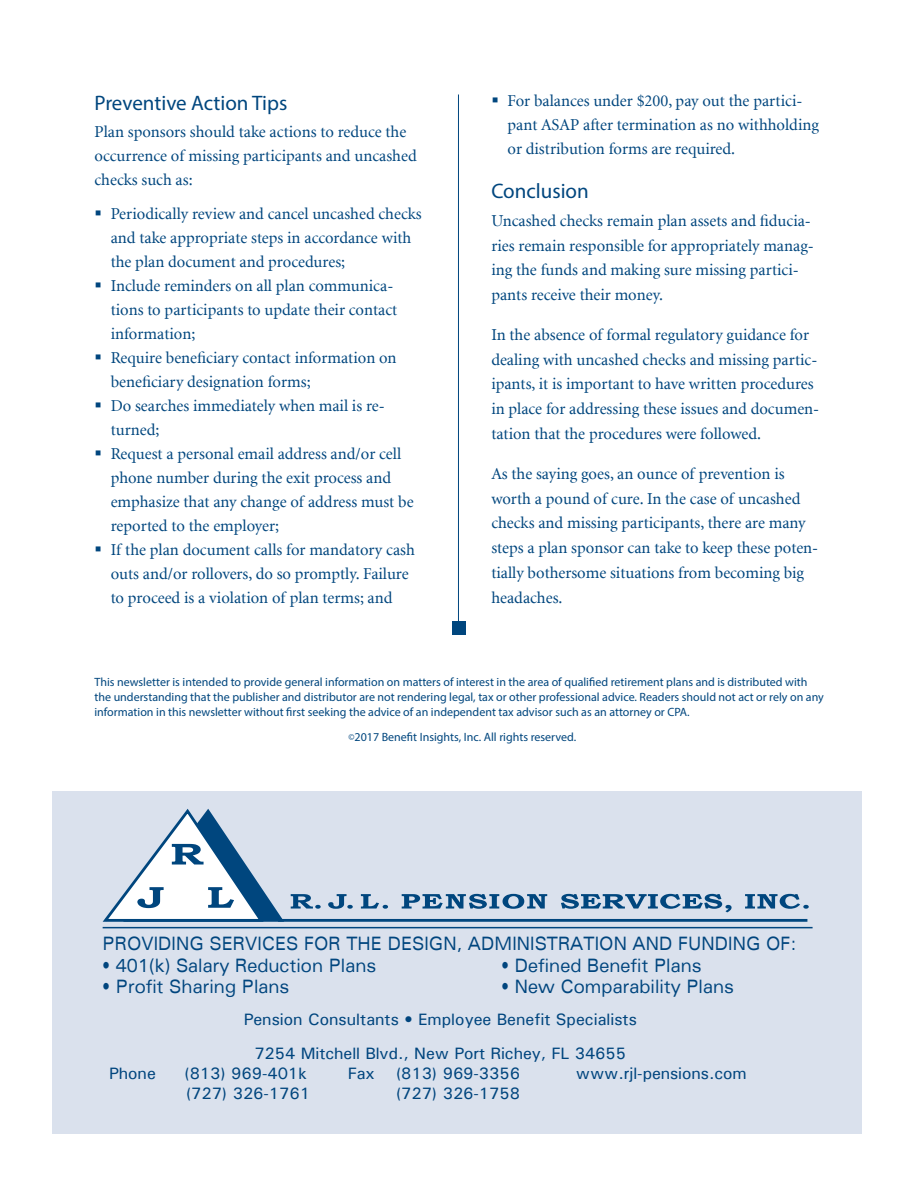
<style>
.page{position:relative;width:918px;height:1188px;background:#fff}
.page>*{position:absolute;margin:0;border:0;box-sizing:border-box;transform-origin:0 0}
.subhead{font:21px "Myriad Pro";color:#00467e}
.t1{font:expanded 18.6px "Univers";letter-spacing:.005em;color:#00457e;scale:.81 1}
.body{font:16.5px/24.8px "Minion";color:#00467e}
.bullets{font:16.5px/24px "Minion";color:#00467e}
.t2{font:500 16.5px "Univers";letter-spacing:-.005em;color:#00457e}
.bullet_last{font:16.5px/24px "Minion";color:#00467e}
.t3{font:12px/15px "Myriad Pro";color:#00467e}
.s1{font-size:9px}
</style>
<div class="page">
<hr style="left:458px;top:94px;width:1px;height:538px;background:#00467e">
<div style="left:452px;top:622px;width:13px;height:13px;background:#00467e"></div>
<div style="left:52px;top:792px;width:810px;height:342px;background:#dae1ed"></div>
<hr style="left:103px;top:927px;width:710px;height:1px;background:#00457e">
<svg style="left:328px;top:894px;width:25px;height:15px"></svg>
<svg style="left:361px;top:894px;width:27px;height:15px"></svg>
<svg style="left:402px;top:894px;width:145px;height:15px"></svg>
<svg style="left:561px;top:894px;width:171px;height:18px"></svg>
<svg style="left:745px;top:894px;width:64px;height:15px"></svg>
<svg style="left:103px;top:809px;width:218px;height:113px"></svg>
<hr style="left:278px;top:919px;width:529px;height:3px;background:#00467e">
<p class="subhead" style="left:94px;top:90px;width:195px">Preventive Action Tips</p>
<p class="body" style="left:94px;top:121px;width:324px;line-height:24px">Plan sponsors should take actions to reduce the occurrence of missing participants and uncashed checks such as:</p>
<p class="bullets" style="left:111px;top:203px;width:313px">Periodically review and cancel uncashed checks and take appropriate steps in accordance with the plan document and procedures;</p>
<p class="bullets" style="left:111px;top:275px;width:288px">Include reminders on all plan communica&shy;tions to participants to update their contact information;</p>
<p class="bullets" style="left:111px;top:347px;width:287px">Require beneficiary contact information on beneficiary designation forms;</p>
<p class="bullets" style="left:111px;top:395px;width:276px">Do searches immediately when mail is re&shy;turned;</p>
<p class="bullets" style="left:111px;top:443px;width:304px">Request a personal email address and/or cell phone number during the exit process and emphasize that any change of address must be reported to the employer;</p>
<p class="bullets" style="left:111px;top:539px;width:306px">If the plan document calls for mandatory cash outs and/or rollovers, do so promptly. Failure to proceed is a violation of plan terms; and</p>
<p class="bullet_last" style="left:508px;top:90px;width:313px">For balances under $200, pay out the partici&shy;pant ASAP after termination as no withholding or distribution forms are required.</p>
<p class="subhead" style="left:491px;top:178px;width:99px">Conclusion</p>
<p class="body" style="left:491px;top:209px;width:324px">Uncashed checks remain plan assets and fiducia&shy;ries remain responsible for appropriately manag&shy;ing the funds and making sure missing partici&shy;pants receive their money.</p>
<p class="body" style="left:491px;top:323px;width:329px">In the absence of formal regulatory guidance for dealing with uncashed checks and missing partic&shy;ipants, it is important to have written procedures in place for addressing these issues and documen&shy;tation that the procedures were followed.</p>
<p class="body" style="left:491px;top:462px;width:328px">As the saying goes, an ounce of prevention is worth a pound of cure. In the case of uncashed checks and missing participants, there are many steps a plan sponsor can take to keep these poten&shy;tially bothersome situations from becoming big headaches.</p>
<p class="t3" style="left:94px;top:674px;width:731px">This newsletter is intended to provide general information on matters of interest in the area of qualified retirement plans and is distributed with the understanding that the publisher and distributor are not rendering legal, tax or other professional advice. Readers should not act or rely on any information in this newsletter without first seeking the advice of an independent tax advisor such as an attorney or CPA.</p>
<p class="t3" style="left:348px;top:729px;width:229px"><span class="s1">©</span>2017 Benefit Insights, Inc. All rights reserved.</p>
<p class="t1" style="left:103px;top:933px;width:858px">PROVIDING SERVICES FOR THE DESIGN, ADMINISTRATION AND FUNDING OF:</p>
<p class="t1" style="left:103px;top:954px;width:340px">• 401(k) Salary Reduction Plans</p>
<p class="t1" style="left:502px;top:954px;width:249px">• Defined Benefit Plans</p>
<p class="t1" style="left:103px;top:976px;width:232px">• Profit Sharing Plans</p>
<p class="t1" style="left:502px;top:976px;width:289px">• New Comparability Plans</p>
<p class="t2" style="left:244px;top:1009px;width:395px">Pension Consultants • Employee Benefit Specialists</p>
<p class="t2" style="left:254px;top:1043px;width:373px">7254 Mitchell Blvd., New Port Richey, FL 34655</p>
<p class="t2" style="left:109px;top:1063px;width:48px">Phone</p>
<p class="t2" style="left:184px;top:1063px;width:124px">(813) 969-401k</p>
<p class="t2" style="left:348px;top:1063px;width:28px">Fax</p>
<p class="t2" style="left:396px;top:1063px;width:126px">(813) 969-3356</p>
<p class="t2" style="left:576px;top:1063px;width:173px">www.rjl-pensions.com</p>
<p class="t2" style="left:186px;top:1083px;width:126px">(727) 326-1761</p>
<p class="t2" style="left:396px;top:1083px;width:126px">(727) 326-1758</p>
</div>
